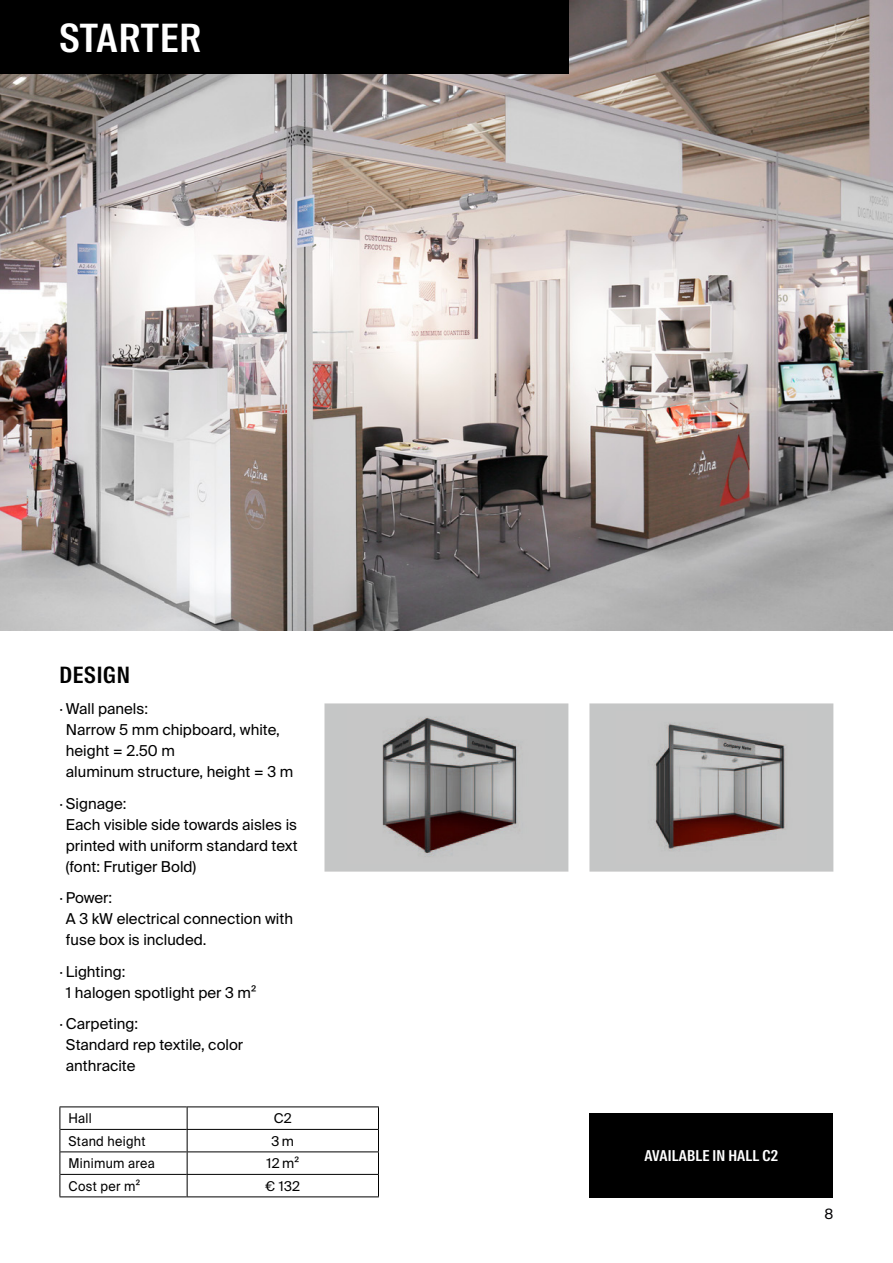
<style>
.page{position:relative;width:893px;height:1263px;background:#fff}
.page>*{position:absolute;margin:0;border:0;box-sizing:border-box;transform-origin:0 0}
.t1{font:600 39px "Suisse Intl Cond";letter-spacing:.02em;color:#fff}
.t2{font:600 22.5px "Suisse Intl Cond";letter-spacing:.035em;color:#000}
.t3{font:15px/21px "Suisse Intl";color:#000}
.t4{font:600 15px "Suisse Intl Cond";letter-spacing:.01em;color:#fff}
.t5{font:14.25px "Suisse Intl";color:#020103}
.t6{font:13.5px "Suisse Intl";letter-spacing:.025em;color:#000;scale:.93 1}
.t7{font:13.5px "Suisse Intl";letter-spacing:.025em;color:#000}
</style>
<div class="page">
<img style="left:0;top:0;width:893px;height:630px">
<hr style="left:60px;top:1106px;width:127px;height:1px;background:#000">
<hr style="left:60px;top:1129px;width:127px;height:1px;background:#000">
<hr style="left:60px;top:1151px;width:127px;height:1px;background:#000">
<svg style="left:60px;top:1107px;width:1px;height:89px"></svg>
<hr style="left:60px;top:1174px;width:127px;height:1px;background:#000">
<hr style="left:187px;top:1106px;width:192px;height:1px;background:#000">
<hr style="left:60px;top:1196px;width:127px;height:1px;background:#000">
<svg style="left:187px;top:1107px;width:1px;height:89px"></svg>
<hr style="left:187px;top:1129px;width:192px;height:1px;background:#000">
<hr style="left:187px;top:1151px;width:192px;height:1px;background:#000">
<svg style="left:378px;top:1107px;width:1px;height:89px"></svg>
<hr style="left:187px;top:1174px;width:192px;height:1px;background:#000">
<hr style="left:187px;top:1196px;width:192px;height:1px;background:#000">
<div style="left:0;top:0;width:568px;height:74px;background:#000"></div>
<div style="left:589px;top:1113px;width:244px;height:84px;background:#000"></div>
<div style="left:324px;top:704px;width:244px;height:168px;background:#c5c6c6"></div>
<img style="left:348px;top:706px;width:197px;height:157px">
<div style="left:589px;top:704px;width:244px;height:168px;background:#c5c6c6"></div>
<img style="left:616px;top:712px;width:190px;height:151px">
<h1 class="t1" style="left:60px;top:15px;width:143px">STARTER</h1>
<h2 class="t2" style="left:60px;top:661px;width:72px">DESIGN</h2>
<p class="t3" style="left:66px;top:698px;width:229px;text-indent:-6px">· Wall panels:<br>Narrow 5 mm chipboard, white, height = 2.50 m<br>aluminum structure, height = 3 m</p>
<p class="t3" style="left:66px;top:793px;width:233px;text-indent:-6px">· Signage:<br>Each visible side towards aisles is printed with uniform standard text (font: Frutiger Bold)</p>
<p class="t3" style="left:66px;top:887px;width:229px;text-indent:-6px">· Power:<br>A 3 kW electrical connection with fuse box is included.</p>
<p class="t3" style="left:66px;top:961px;width:192px;text-indent:-6px">· Lighting:<br>1 halogen spotlight per 3 m²</p>
<p class="t3" style="left:66px;top:1013px;width:179px;text-indent:-6px">· Carpeting:<br>Standard rep textile, color anthracite</p>
<p class="t6" style="left:68px;top:1111px;width:27px">Hall</p>
<p class="t7" style="left:274px;top:1111px;width:20px">C2</p>
<p class="t6" style="left:68px;top:1133px;width:84px">Stand height</p>
<p class="t7" style="left:272px;top:1133px;width:24px">3 m</p>
<p class="t6" style="left:68px;top:1156px;width:94px">Minimum area</p>
<p class="t7" style="left:266px;top:1156px;width:34px">12 m²</p>
<p class="t6" style="left:68px;top:1178px;width:79px">Cost per m²</p>
<p class="t7" style="left:265px;top:1178px;width:36px">€ 132</p>
<p class="t4" style="left:644px;top:1147px;width:135px">AVAILABLE IN HALL C2</p>
<p class="t5" style="left:824px;top:1205px;width:10px">8</p>
</div>
